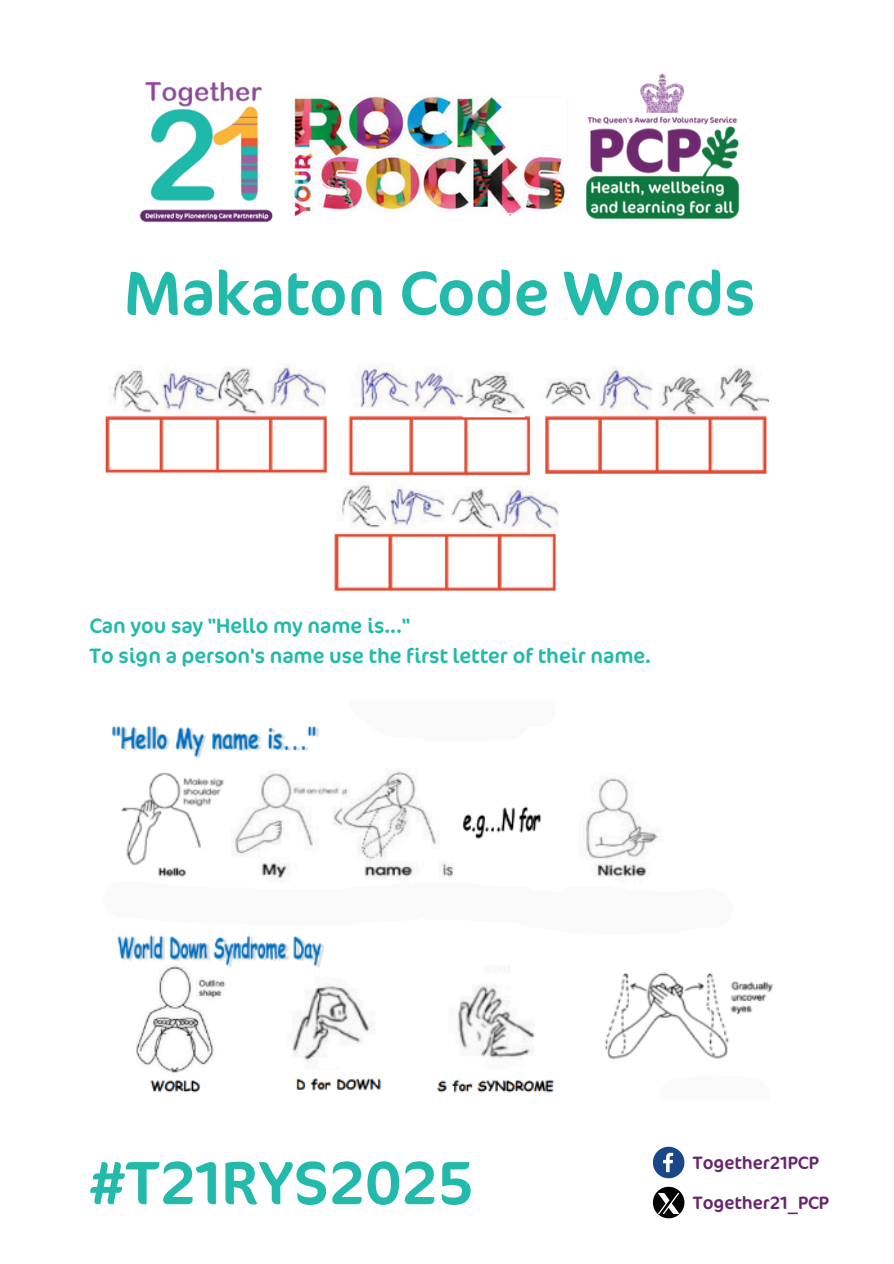
<style>
.page{position:relative;width:894px;height:1264px;background:#fff}
.page>*{position:absolute;margin:0;border:0;box-sizing:border-box;transform-origin:0 0}
.t1{font:63px "Cocon";color:#23baac}
.t2{font:61.5px "Cocon";color:#23baac}
.t3{font:21px/29.2px "Cocon";color:#23baac}
.t4{font:18px "Cocon";color:#68266c}
</style>
<div class="page">
<svg style="left:652px;top:1146px;width:32px;height:32px"></svg>
<img style="left:139px;top:73px;width:601px;height:150px">
<svg style="left:652px;top:1186px;width:32px;height:32px"></svg>
<img style="left:105px;top:363px;width:665px;height:228px">
<img style="left:112px;top:725px;width:661px;height:368px">
<p class="t1" style="left:124px;top:247px;width:632px">Makaton Code Words</p>
<h2 class="t3" style="left:89px;top:610px;width:563px">Can you say "Hello my name is..."<br>To sign a person's name use the first letter of their name.</h2>
<p class="t2" style="left:89px;top:1138px;width:386px">#T21RYS2025</p>
<h3 class="t4" style="left:692px;top:1149px;width:128px">Together21PCP</h3>
<p class="t4" style="left:692px;top:1189px;width:138px">Together21_PCP</p>
</div>
